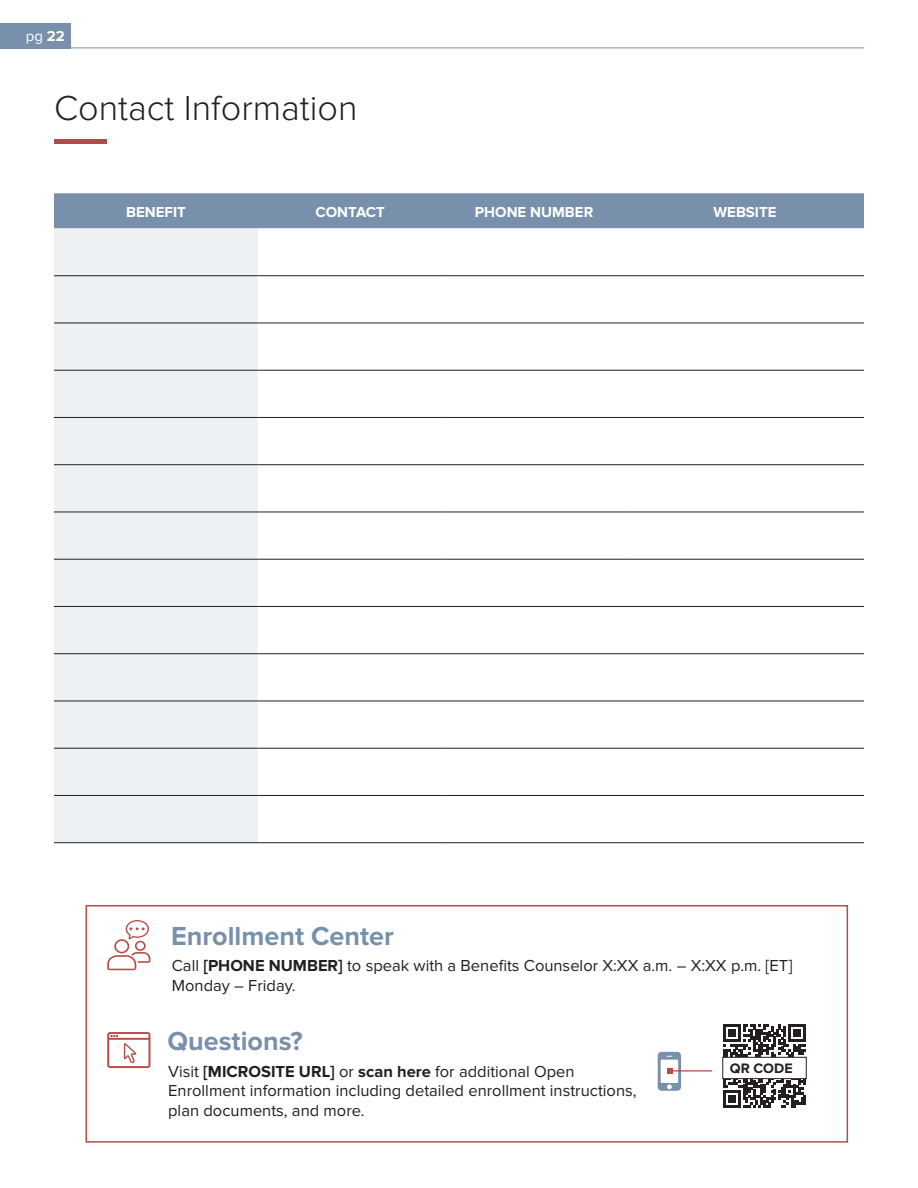
<style>
.page{position:relative;width:918px;height:1188px;background:#fff}
.page>*{position:absolute;margin:0;border:0;box-sizing:border-box;transform-origin:0 0}
.HEADING_1{font:300 36px "Proxima Nova";color:#231f20}
.t1{font:700 27px "Proxima Nova";color:#7890ab}
.t2{font:16.5px/19.8px "Proxima Nova";color:#231f20}
.Column_Head{font:700 15px "Proxima Nova";color:#fff}
.t3{font:15px "Proxima Nova";color:#fff}
.t4{font:700 14.25px "Proxima Nova";color:#231f20}
.s1{font-weight:700}
</style>
<div class="page">
<div style="left:0;top:23px;width:71px;height:25px;background:#7890ab"></div>
<hr style="left:0;top:48px;width:864px;height:1px;background:#7890ab">
<div style="left:54px;top:139px;width:52px;height:5px;background:#b54b46"></div>
<div style="left:54px;top:193px;width:810px;height:35px;background:#7890ab"></div>
<div style="left:54px;top:228px;width:204px;height:614px;background:#edf1f4"></div>
<svg style="left:258px;top:228px;width:606px;height:520px"></svg>
<hr style="left:54px;top:275px;width:204px;height:1px;background:#231f20">
<hr style="left:258px;top:275px;width:184px;height:1px;background:#231f20">
<hr style="left:442px;top:275px;width:184px;height:1px;background:#231f20">
<hr style="left:626px;top:275px;width:238px;height:1px;background:#231f20">
<hr style="left:54px;top:323px;width:204px;height:1px;background:#231f20">
<hr style="left:258px;top:323px;width:184px;height:1px;background:#231f20">
<hr style="left:442px;top:323px;width:184px;height:1px;background:#231f20">
<hr style="left:626px;top:323px;width:238px;height:1px;background:#231f20">
<hr style="left:54px;top:370px;width:204px;height:1px;background:#231f20">
<hr style="left:258px;top:370px;width:184px;height:1px;background:#231f20">
<hr style="left:442px;top:370px;width:184px;height:1px;background:#231f20">
<hr style="left:626px;top:370px;width:238px;height:1px;background:#231f20">
<hr style="left:54px;top:417px;width:204px;height:1px;background:#231f20">
<hr style="left:258px;top:417px;width:184px;height:1px;background:#231f20">
<hr style="left:442px;top:417px;width:184px;height:1px;background:#231f20">
<hr style="left:626px;top:417px;width:238px;height:1px;background:#231f20">
<hr style="left:54px;top:464px;width:204px;height:1px;background:#231f20">
<hr style="left:258px;top:464px;width:184px;height:1px;background:#231f20">
<hr style="left:442px;top:464px;width:184px;height:1px;background:#231f20">
<hr style="left:626px;top:464px;width:238px;height:1px;background:#231f20">
<hr style="left:54px;top:512px;width:204px;height:1px;background:#231f20">
<hr style="left:258px;top:512px;width:184px;height:1px;background:#231f20">
<hr style="left:442px;top:512px;width:184px;height:1px;background:#231f20">
<hr style="left:626px;top:512px;width:238px;height:1px;background:#231f20">
<hr style="left:54px;top:559px;width:204px;height:1px;background:#231f20">
<hr style="left:258px;top:559px;width:184px;height:1px;background:#231f20">
<hr style="left:442px;top:559px;width:184px;height:1px;background:#231f20">
<hr style="left:626px;top:559px;width:238px;height:1px;background:#231f20">
<hr style="left:54px;top:606px;width:204px;height:1px;background:#231f20">
<hr style="left:258px;top:606px;width:184px;height:1px;background:#231f20">
<hr style="left:442px;top:606px;width:184px;height:1px;background:#231f20">
<hr style="left:626px;top:606px;width:238px;height:1px;background:#231f20">
<hr style="left:54px;top:653px;width:204px;height:1px;background:#231f20">
<hr style="left:258px;top:653px;width:184px;height:1px;background:#231f20">
<hr style="left:442px;top:653px;width:184px;height:1px;background:#231f20">
<hr style="left:626px;top:653px;width:238px;height:1px;background:#231f20">
<hr style="left:54px;top:701px;width:204px;height:1px;background:#231f20">
<hr style="left:258px;top:701px;width:184px;height:1px;background:#231f20">
<hr style="left:442px;top:701px;width:184px;height:1px;background:#231f20">
<hr style="left:626px;top:701px;width:238px;height:1px;background:#231f20">
<hr style="left:54px;top:748px;width:204px;height:1px;background:#231f20">
<hr style="left:258px;top:748px;width:184px;height:1px;background:#231f20">
<hr style="left:442px;top:748px;width:184px;height:1px;background:#231f20">
<hr style="left:626px;top:748px;width:238px;height:1px;background:#231f20">
<hr style="left:54px;top:795px;width:204px;height:1px;background:#231f20">
<hr style="left:258px;top:795px;width:184px;height:1px;background:#231f20">
<hr style="left:442px;top:795px;width:184px;height:1px;background:#231f20">
<hr style="left:626px;top:795px;width:238px;height:1px;background:#231f20">
<hr style="left:54px;top:842px;width:204px;height:1px;background:#231f20">
<hr style="left:258px;top:842px;width:184px;height:1px;background:#231f20">
<hr style="left:442px;top:842px;width:184px;height:1px;background:#231f20">
<hr style="left:626px;top:842px;width:238px;height:1px;background:#231f20">
<svg style="left:107px;top:920px;width:43px;height:50px"></svg>
<svg style="left:107px;top:1032px;width:43px;height:36px"></svg>
<div style="left:86px;top:905px;width:762px;height:238px;border:2px solid #b54b46"></div>
<svg style="left:723px;top:1024px;width:83px;height:84px"></svg>
<div style="left:723px;top:1057px;width:83px;height:22px;background:#fff"></div>
<div style="left:722px;top:1057px;width:85px;height:22px;border:1px solid #231f20"></div>
<hr style="left:670px;top:1070px;width:42px;height:2px;background:#b54b46">
<svg style="left:658px;top:1052px;width:23px;height:39px"></svg>
<p class="t3" style="left:26px;top:29px;width:41px">pg <span class="s1">22</span></p>
<p class="HEADING_1" style="left:54px;top:91px;width:305px">Contact Information</p>
<p class="Column_Head" style="left:126px;top:203px;width:61px">BENEFIT</p>
<p class="Column_Head" style="left:316px;top:203px;width:71px">CONTACT</p>
<p class="Column_Head" style="left:475px;top:203px;width:120px">PHONE NUMBER</p>
<p class="Column_Head" style="left:714px;top:203px;width:65px">WEBSITE</p>
<p class="t1" style="left:171px;top:920px;width:224px">Enrollment Center</p>
<p class="t2" style="left:172px;top:957px;width:622px">Call <span class="s1">[PHONE NUMBER]</span> to speak with a Benefits Counselor X:XX a.m. – X:XX p.m. [ET]<br>Monday – Friday.</p>
<p class="t1" style="left:168px;top:1026px;width:137px">Questions?</p>
<p class="t2" style="left:168px;top:1062px;width:470px">Visit <span class="s1">[MICROSITE URL]</span> or <span class="s1">scan here</span> for additional Open<br>Enrollment information including detailed enrollment instructions, plan documents, and more.</p>
<p class="t4" style="left:730px;top:1060px;width:64px">QR CODE</p>
</div>
